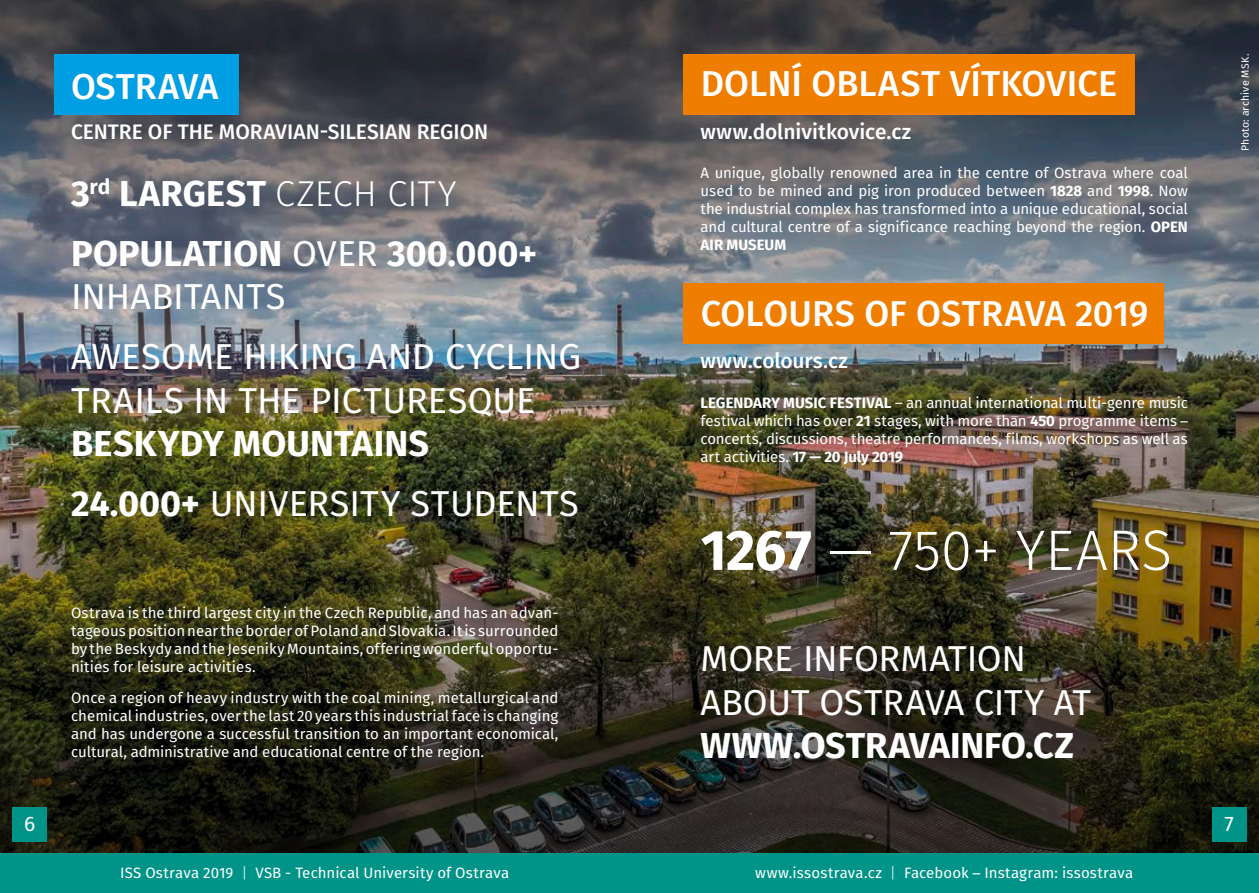
<style>
.page{position:relative;width:1259px;height:893px;background:#fff}
.page>*{position:absolute;margin:0;border:0;box-sizing:border-box;transform-origin:0 0}
.t1{font:300 57px "Fira Sans";letter-spacing:-.005em;color:#fff}
.t2{font:700 36px/60.2px "Fira Sans";letter-spacing:.005em;color:#fff}
.t3{font:36px/60.2px "Fira Sans";letter-spacing:-.005em;color:#fff}
.t4{font:500 36px "Fira Sans";color:#fff}
.t5{font:500 21px "Fira Sans";letter-spacing:-.005em;color:#fff}
.t6{font:21px "Fira Sans";color:#fff}
.t7{font:15px/18px "Fira Sans";color:#fff;text-align:justify}
.t8{font:10.5px "Fira Sans";letter-spacing:.02em;color:#fff}
.s1{font-weight:300}
.s2{font-weight:400}
.s3{font-weight:700}
.s4{font-family:"Helvetica Neue LT Pro"}
</style>
<div class="page">
<img style="left:0;top:0;width:1259px;height:854px">
<div style="left:683px;top:54px;width:451px;height:60px;background:#ef7d00"></div>
<div style="left:683px;top:284px;width:481px;height:60px;background:#ef7d00"></div>
<div style="left:0;top:854px;width:1259px;height:39px;background:#009488"></div>
<div style="left:13px;top:807px;width:34px;height:34px;background:#009488"></div>
<div style="left:1212px;top:807px;width:34px;height:34px;background:#009488"></div>
<div style="left:54px;top:54px;width:184px;height:60px;background:#009ee3"></div>
<h2 class="t4" style="left:71px;top:61px;width:149px">OSTRAVA</h2>
<h3 class="t5" style="left:71px;top:117px;width:418px">CENTRE OF THE MORAVIAN-SILESIAN REGION</h3>
<h2 class="t2" style="left:71px;top:166px;width:468px">3<sup>rd</sup> LARGEST <span class="s1">CZECH CITY<br></span>POPULATION <span class="s2">OVER</span> 300.000+</h2>
<h2 class="t3" style="left:71px;top:269px;width:511px">INHABITANTS<br>AWESOME HIKING AND CYCLING</h2>
<h2 class="t3" style="left:71px;top:373px;width:465px">TRAILS IN THE PICTURESQUE</h2>
<h2 class="t2" style="left:71px;top:416px;width:509px">BESKYDY MOUNTAINS<br>24.000+ <span class="s2">UNIVERSITY STUDENTS</span></h2>
<p class="t7" style="left:71px;top:605px;width:489px">Ostrava is the third largest city in the Czech Republic, and has an advan&shy;tageous position near the border of Poland and Slovakia. It is surrounded by the Beskydy and the Jeseniky Mountains, offering wonderful opportu&shy;nities for leisure activities.</p>
<p class="t7" style="left:71px;top:690px;width:489px">Once a region of heavy industry with the coal mining, metallurgical and chemical industries, over the last 20 years this industrial face is changing and has undergone a successful transition to an important economical, cultural, administrative and educational centre of the region.</p>
<h2 class="t4" style="left:700px;top:59px;width:418px">DOLNÍ OBLAST VÍTKOVICE</h2>
<h3 class="t5" style="left:700px;top:117px;width:212px">www.dolnivitkovice.cz</h3>
<p class="t7" style="left:700px;top:165px;width:489px">A unique, globally renowned area in the centre of Ostrava where coal used to be mined and pig iron produced between <span class="s3">1828</span> and <span class="s3">1998</span>. Now the industrial complex has transformed into a unique educational, social and cultural centre of a significance reaching beyond the region. <span class="s3">OPEN AIR MUSEUM</span></p>
<h2 class="t4" style="left:700px;top:288px;width:449px">COLOURS OF OSTRAVA 2019</h2>
<h3 class="t5" style="left:700px;top:346px;width:149px">www.colours.cz</h3>
<p class="t7" style="left:700px;top:394px;width:489px"><span class="s3">LEGENDARY MUSIC FESTIVAL</span> – an annual international multi-genre music festival which has over <span class="s3">21</span> stages, with more than <span class="s3">450</span> programme items <span class="s4">– </span>concerts, discussions, theatre performances, films, workshops as well as art activities. <span class="s3">17 — 20 July 2019</span></p>
<h1 class="t1" style="left:700px;top:510px;width:473px"><span class="s3">1267</span> — 750+ YEARS</h1>
<h2 class="t3" style="left:700px;top:640px;width:392px;line-height:43.2px">MORE INFORMATION<br>ABOUT OSTRAVA CITY AT</h2>
<h2 class="t2" style="left:700px;top:718px;width:375px">WWW.OSTRAVAINFO.CZ</h2>
<p class="t8" style="left:1238px;top:151px;width:99px;rotate:-90deg">Photo: archive MSK.</p>
<h3 class="t6" style="left:24px;top:809px;width:13px">6</h3>
<h3 class="t6" style="left:1224px;top:809px;width:11px">7</h3>
<p class="t7" style="left:120px;top:865px;width:390px">ISS Ostrava 2019 <span class="s1">|</span> VSB - Technical University of Ostrava</p>
<p class="t7" style="left:755px;top:865px;width:379px">www.issostrava.cz <span class="s1">|</span> Facebook <span class="s4">–</span> Instagram: issostrava</p>
</div>
